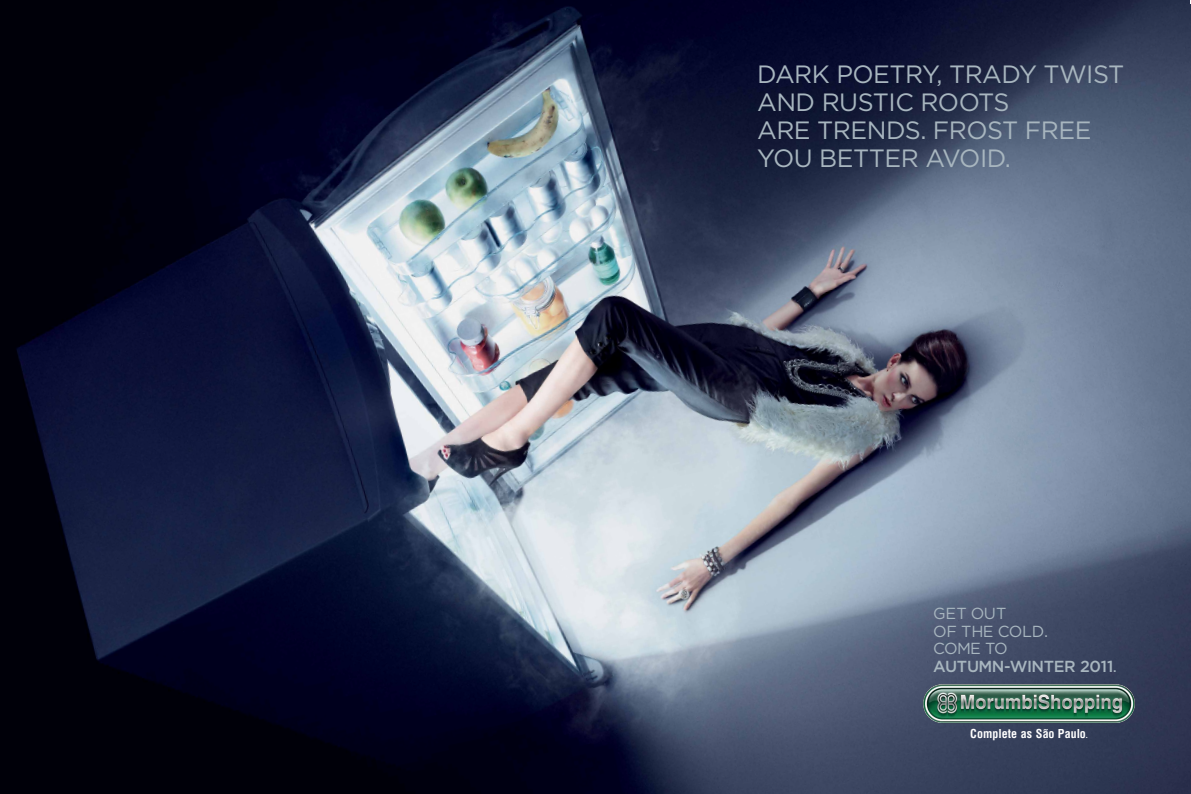
<style>
.page{position:relative;width:1191px;height:794px;background:#fff}
.page>*{position:absolute;margin:0;border:0;box-sizing:border-box;transform-origin:0 0}
.t1{font:25px/28px "Gotham";letter-spacing:-.02em;color:#a8b6bf}
.t2{font:16px/17.6px "Gotham";letter-spacing:-.03em;color:#a8b6bf}
.t3{font:700 condensed 12px "Helvetica";color:#fff}
.s1{font-size:16.8px}
.s2{font-weight:500}
.s3{font-weight:500;font-size:12.8px}
.s4{font-size:8px}
</style>
<div class="page">
<img style="left:0;top:0;width:1190px;height:794px">
<img style="left:921px;top:682px;width:215px;height:43px">
<p class="t1" style="left:757px;top:60px;width:369px">DARK POETRY, TRADY TWI ST<br>AND RUSTI C ROOTS<br>ARE TRENDS. FROST FREE<br>YOU BETTER AVOI D.</p>
<p class="t2" style="left:933px;top:604px;width:185px">GET OUT<br>OF THE COLD<span class="s1">.<br></span>COME TO<br><span class="s2">AUTUMN-WINTER 2011</span><span class="s3">.</span></p>
<p class="t3" style="left:970px;top:725px;width:120px">Complete as São Paulo<span class="s4">.</span></p>
</div>
